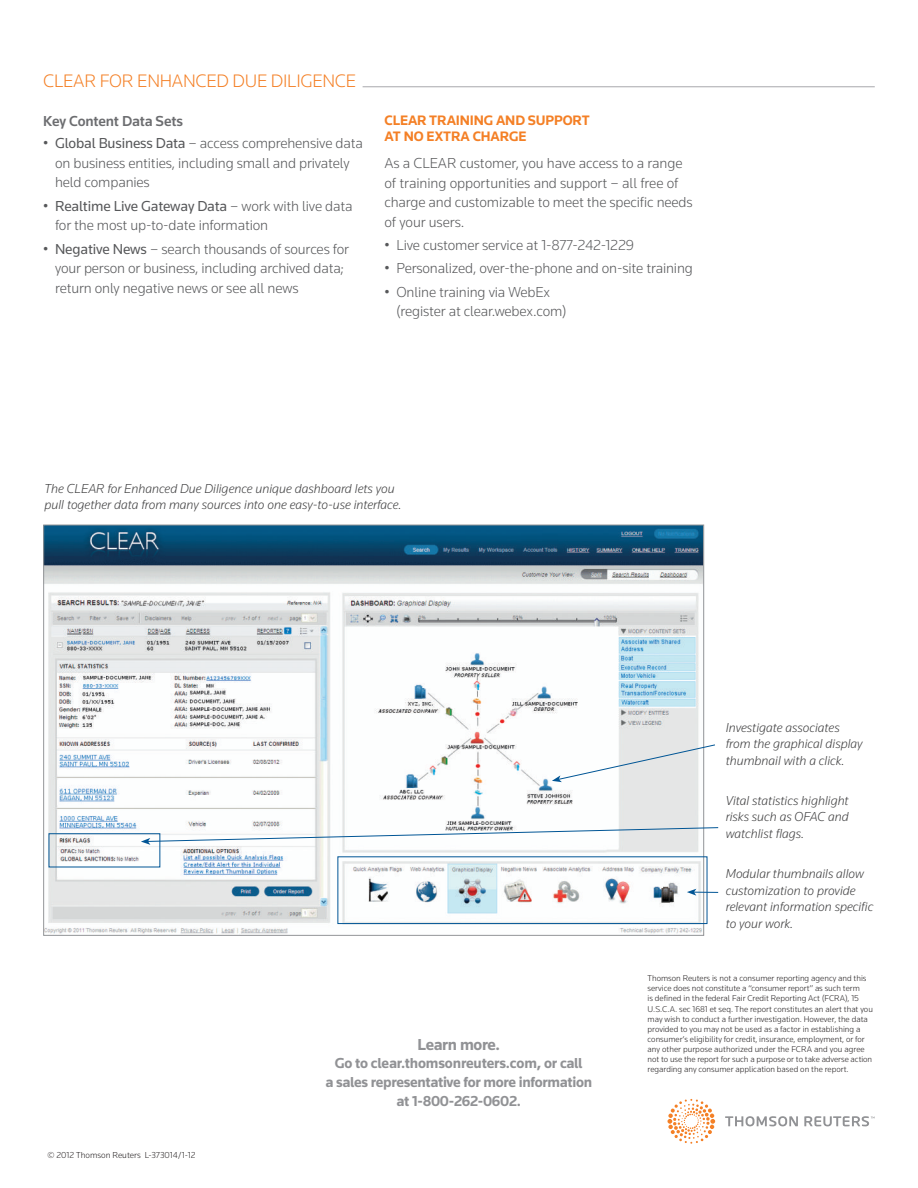
<style>
.page{position:relative;width:918px;height:1188px;background:#fff}
.page>*{position:absolute;margin:0;border:0;box-sizing:border-box;transform-origin:0 0}
.t1{font:300 18.75px "Knowledge";letter-spacing:-.015em;color:#f48026}
.t2{font:700 16.5px "Knowledge";letter-spacing:-.02em;color:#919295}
.t3{font:300 15px/19.5px "Knowledge";letter-spacing:-.01em;color:#57585a}
.t4{font:700 15px/18.8px "Knowledge";letter-spacing:-.02em;color:#919295;text-align:center}
.t5{font:500 15px "Knowledge";letter-spacing:-.01em;color:#6c6d70}
.t6{font:700 14.25px/15.8px "Knowledge";letter-spacing:-.01em;color:#f48026}
.t7{font:italic 300 13.5px/16.5px "Knowledge";letter-spacing:-.005em;color:#3e3e3f}
.t8{font:300 9px "Knowledge";color:#231f20}
.t9{font:300 8.7px/10.1px "Knowledge";color:#231f20}
.s1{font-weight:400}
</style>
<div class="page">
<svg style="left:725px;top:1116px;width:150px;height:10px"></svg>
<svg style="left:667px;top:1099px;width:48px;height:45px"></svg>
<hr style="left:363px;top:86px;width:512px;height:1px;background:#a8a9ad">
<img style="left:45px;top:527px;width:657px;height:407px">
<div style="left:49px;top:833px;width:111px;height:34px;border:1px solid #005595"></div>
<svg style="left:552px;top:744px;width:163px;height:38px"></svg>
<svg style="left:141px;top:827px;width:578px;height:18px"></svg>
<div style="left:338px;top:856px;width:369px;height:68px;border:1px solid #005595"></div>
<svg style="left:687px;top:889px;width:31px;height:7px"></svg>
<p class="t1" style="left:43px;top:73px;width:314px">CLEAR FOR ENHANCED DUE DILIGENCE</p>
<p class="t5" style="left:43px;top:116px;width:141px">Key Content Data Sets</p>
<p class="t3" style="left:55px;top:135px;width:309px;text-indent:-12px">• <span class="s1">Global Business Data</span> – access comprehensive data on business entities, including small and privately held companies</p>
<p class="t3" style="left:55px;top:197px;width:299px;text-indent:-12px">• <span class="s1">Realtime Live Gateway Data</span> – work with live data for the most up-to-date information</p>
<p class="t3" style="left:55px;top:240px;width:295px;text-indent:-12px">• <span class="s1">Negative News</span> – search thousands of sources for your person or business, including archived data; return only negative news or see all news</p>
<p class="t6" style="left:384px;top:114px;width:207px">CLEAR TRAINING AND SUPPORT<br>AT NO EXTRA CHARGE</p>
<p class="t3" style="left:384px;top:154px;width:310px">As a CLEAR customer, you have access to a range of training opportunities and support – all free of charge and customizable to meet the specific needs of your users.</p>
<p class="t3" style="left:384px;top:236px;width:251px">• Live customer service at 1-877-242-1229</p>
<p class="t3" style="left:384px;top:259px;width:310px">• Personalized, over-the-phone and on-site training</p>
<p class="t3" style="left:396px;top:283px;width:172px;text-indent:-12px">• Online training via WebEx (register at clear.webex.com)</p>
<p class="t7" style="left:45px;top:481px;width:359px">The CLEAR for Enhanced Due Diligence unique dashboard lets you pull together data from many sources into one easy-to-use interface.</p>
<p class="t8" style="left:48px;top:1152px;width:149px">© 2012 Thomson Reuters L-373014/1-12</p>
<p class="t2" style="left:417px;top:1038px;width:84px">Learn more.</p>
<p class="t4" style="left:325px;top:1055px;width:268px">Go to clear.thomsonreuters.com, or call<br>a sales representative for more information at 1-800-262-0602.</p>
<p class="t7" style="left:726px;top:720px;width:138px">Investigate associates from the graphical display thumbnail with a click.</p>
<p class="t7" style="left:726px;top:793px;width:125px;text-align:justify">Vital statistics highlight risks such as OFAC and watchlist flags.</p>
<p class="t7" style="left:726px;top:867px;width:149px">Modular thumbnails allow customization to provide relevant information specific to your work.</p>
<p class="t9" style="left:648px;top:974px;width:227px">Thomson Reuters is not a consumer reporting agency and this service does not constitute a “consumer report” as such term<br>is defined in the federal Fair Credit Reporting Act (FCRA), 15<br>U.S.C.A. sec 1681 et seq. The report constitutes an alert that you may wish to conduct a further investigation. However, the data provided to you may not be used as a factor in establishing a consumer’s eligibility for credit, insurance, employment, or for any other purpose authorized under the FCRA and you agree not to use the report for such a purpose or to take adverse action regarding any consumer application based on the report.</p>
</div>
